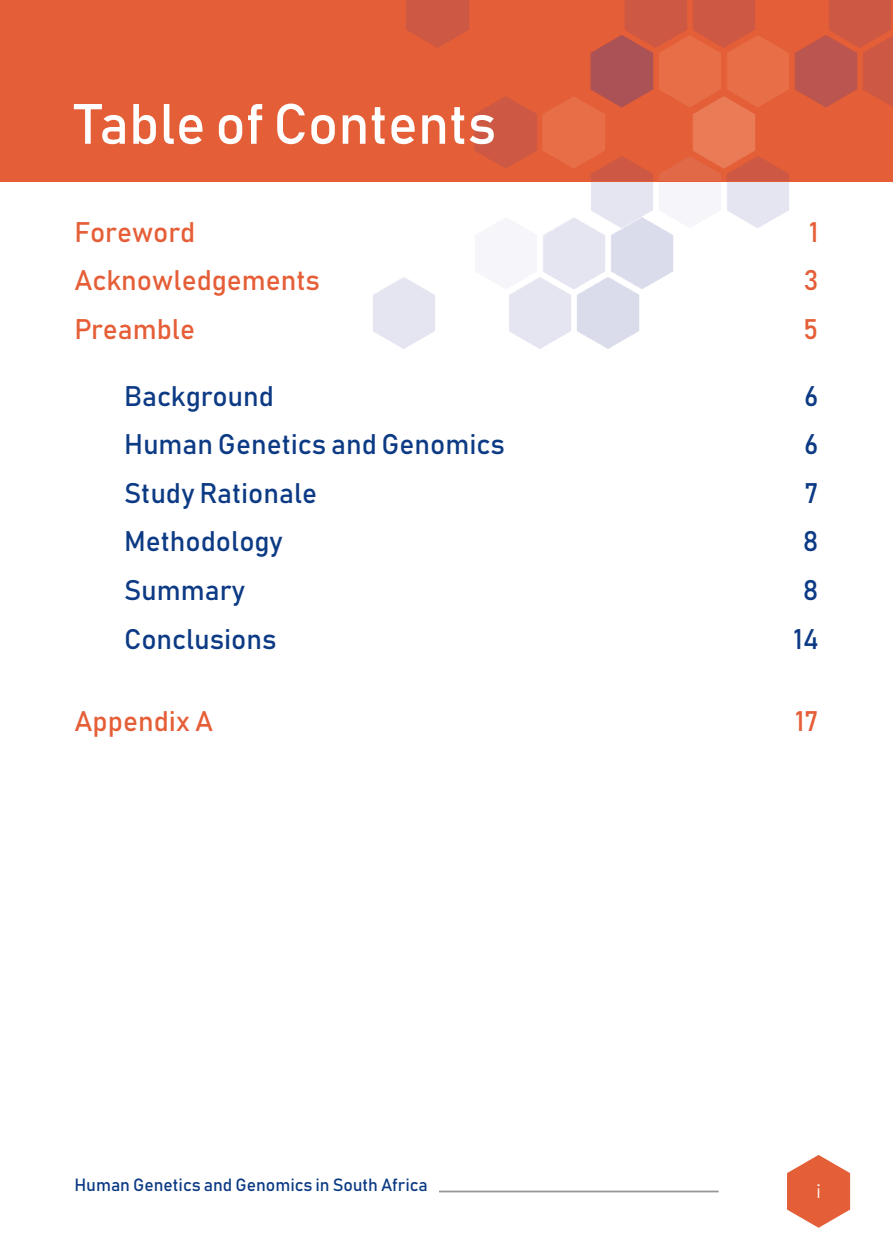
<style>
.page{position:relative;width:893px;height:1241px;background:#fff}
.page>*{position:absolute;margin:0;border:0;box-sizing:border-box;transform-origin:0 0}
.t1{font:56px "Bahnschrift";color:#fff}
.t2{font:28px "Bahnschrift";color:#0c3a84}
.t3{font:28px "Bahnschrift";color:#e55e37}
.t4{font:18.38px "Century Gothic";color:#fff}
.t5{font:17.5px "Bahnschrift";color:#0c3a84}
</style>
<div class="page">
<img style="left:372px;top:181px;width:521px;height:168px">
<img style="left:474px;top:181px;width:247px;height:108px">
<svg style="left:787px;top:1155px;width:63px;height:72px"></svg>
<hr style="left:439px;top:1190px;width:280px;height:2px;background:#939598">
<div style="left:0;top:0;width:893px;height:181px;background:#e45e37"></div>
<img style="left:863px;top:36px;width:30px;height:71px">
<img style="left:794px;top:35px;width:63px;height:73px">
<img style="left:828px;top:0;width:63px;height:48px">
<img style="left:727px;top:156px;width:62px;height:25px">
<img style="left:692px;top:96px;width:63px;height:73px">
<img style="left:590px;top:156px;width:63px;height:25px">
<img style="left:659px;top:155px;width:62px;height:26px">
<div style="left:625px;top:0;width:62px;height:48px;background:#cd5944"></div>
<img style="left:406px;top:0;width:63px;height:48px">
<img style="left:726px;top:35px;width:63px;height:73px">
<img style="left:693px;top:0;width:62px;height:48px">
<img style="left:590px;top:35px;width:63px;height:73px">
<img style="left:658px;top:35px;width:63px;height:73px">
<img style="left:474px;top:96px;width:63px;height:73px">
<img style="left:542px;top:96px;width:63px;height:73px">
<h1 class="t1" style="left:74px;top:89px;width:424px">Table of Contents</h1>
<p class="t3" style="left:74px;top:214px;width:122px">Foreword</p>
<p class="t3" style="left:809px;top:214px;width:11px">1</p>
<p class="t3" style="left:74px;top:262px;width:247px">Acknowledgements</p>
<p class="t3" style="left:804px;top:262px;width:16px">3</p>
<p class="t3" style="left:74px;top:311px;width:122px">Preamble</p>
<p class="t3" style="left:803px;top:311px;width:17px">5</p>
<p class="t2" style="left:124px;top:378px;width:151px">Background</p>
<p class="t2" style="left:804px;top:378px;width:16px">6</p>
<p class="t2" style="left:124px;top:427px;width:382px">Human Genetics and Genomics</p>
<p class="t2" style="left:804px;top:427px;width:16px">6</p>
<p class="t2" style="left:124px;top:475px;width:195px">Study Rationale</p>
<p class="t2" style="left:804px;top:475px;width:16px">7</p>
<p class="t2" style="left:124px;top:524px;width:160px">Methodology</p>
<p class="t2" style="left:803px;top:524px;width:17px">8</p>
<p class="t2" style="left:124px;top:572px;width:123px">Summary</p>
<p class="t2" style="left:803px;top:572px;width:17px">8</p>
<p class="t2" style="left:124px;top:621px;width:154px">Conclusions</p>
<p class="t2" style="left:793px;top:621px;width:27px">14</p>
<p class="t3" style="left:74px;top:703px;width:140px">Appendix A</p>
<p class="t3" style="left:795px;top:703px;width:25px">17</p>
<p class="t5" style="left:74px;top:1173px;width:355px">Human Genetics and Genomics in South Africa</p>
<p class="t4" style="left:817px;top:1178px;width:5px">i</p>
</div>
